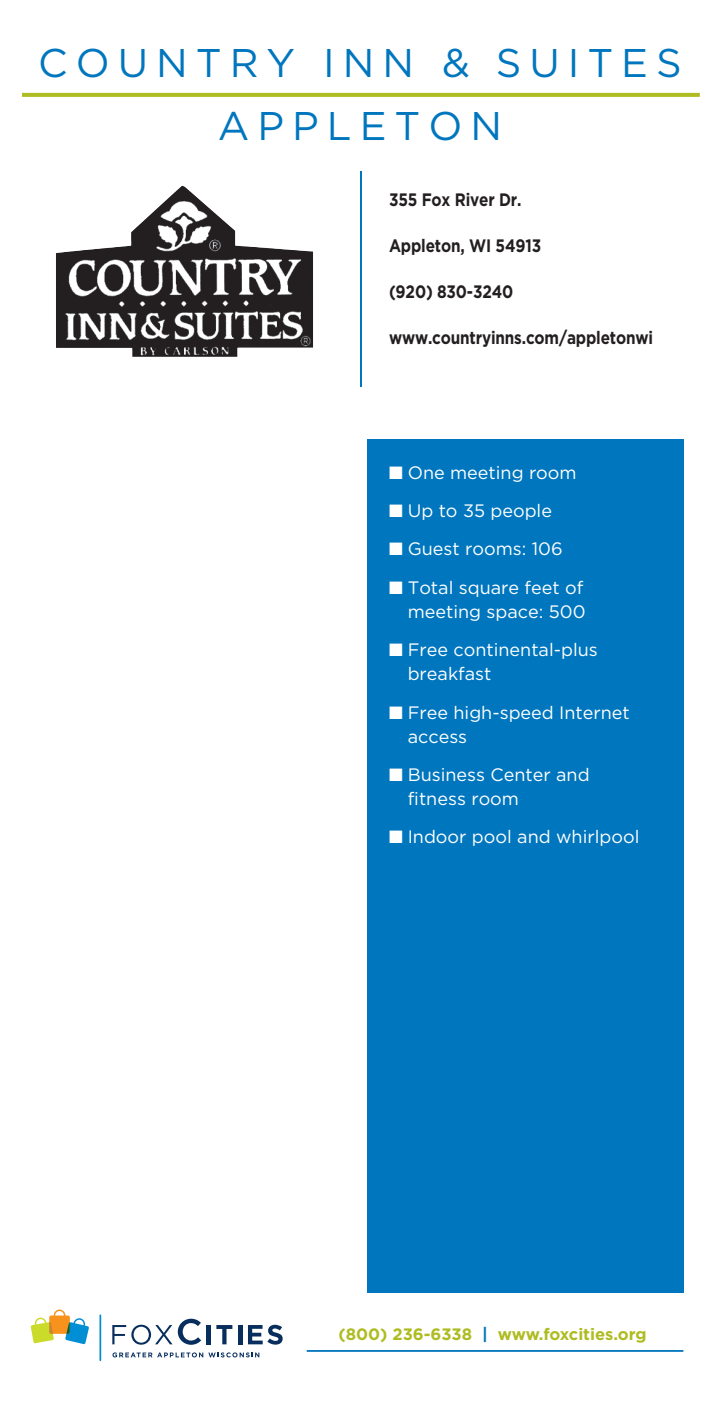
<style>
.page{position:relative;width:720px;height:1404px;background:#fff}
.page>*{position:absolute;margin:0;border:0;box-sizing:border-box;transform-origin:0 0}
.t1{font:40px "Gotham";letter-spacing:.2em;color:#0076be}
.t2{font:18px/24px "Gotham";color:#fff}
.t3{font:700 18px "Gotham";letter-spacing:-.01em;color:#231f20;scale:.85 1}
.t4{font:700 16.4px "Gotham";color:#aebc21}
.s1{color:#0076be}
</style>
<div class="page">
<hr style="left:99px;top:1314px;width:2px;height:47px;background:#008fd5">
<svg style="left:31px;top:1310px;width:58px;height:34px"></svg>
<div style="left:206px;top:1325px;width:5px;height:19px;background:#082e5e"></div>
<svg style="left:216px;top:1325px;width:16px;height:19px"></svg>
<hr style="left:238px;top:1325px;width:4px;height:19px;background:#082e5e">
<svg style="left:248px;top:1325px;width:35px;height:20px"></svg>
<svg style="left:112px;top:1319px;width:89px;height:26px"></svg>
<svg style="left:112px;top:1352px;width:147px;height:5px"></svg>
<div style="left:367px;top:440px;width:317px;height:853px;background:#0076be"></div>
<hr style="left:307px;top:1350px;width:376px;height:2px;background:#0076be">
<hr style="left:360px;top:171px;width:2px;height:216px;background:#0076be">
<svg style="left:22px;top:93px;width:678px;height:4px;background:#b0bd27"></svg>
<img style="left:56px;top:186px;width:257px;height:171px">
<h1 class="t1" style="left:38px;top:40px;width:152px">CO UNTR</h1>
<h1 class="t1" style="left:267px;top:40px;width:86px">Y INN</h1>
<h1 class="t1" style="left:442px;top:40px;width:154px">&amp; S UITES</h1>
<h1 class="t1" style="left:218px;top:103px;width:177px">APP LETON</h1>
<p class="t3" style="left:389px;top:189px;width:158px">355 Fox River Dr.</p>
<p class="t3" style="left:389px;top:235px;width:181px">Appleton, WI 54913</p>
<p class="t3" style="left:389px;top:281px;width:148px">(920) 830-3240</p>
<p class="t3" style="left:389px;top:327px;width:312px">www.countryinns.com/appletonwi</p>
<p class="t2" style="left:389px;top:460px;width:189px">■ One meeting room</p>
<p class="t2" style="left:389px;top:498px;width:165px">■ Up to 35 people</p>
<p class="t2" style="left:389px;top:537px;width:175px">■ Guest rooms: 106</p>
<p class="t2" style="left:389px;top:575px;width:198px;text-align:right">■ Total square feet of meeting space: 500</p>
<p class="t2" style="left:408px;top:637px;width:192px;text-indent:-19px">■ Free continental-plus breakfast</p>
<p class="t2" style="left:408px;top:700px;width:224px;text-indent:-19px">■ Free high-speed I nternet access</p>
<p class="t2" style="left:408px;top:762px;width:183px;text-indent:-19px">■ Business Center and fitness room</p>
<p class="t2" style="left:389px;top:825px;width:252px">■ I ndoor pool and whirlpool</p>
<p class="t4" style="left:338px;top:1325px;width:310px">(800) 236-6338 <span class="s1">|</span> www.foxcities.org</p>
</div>
